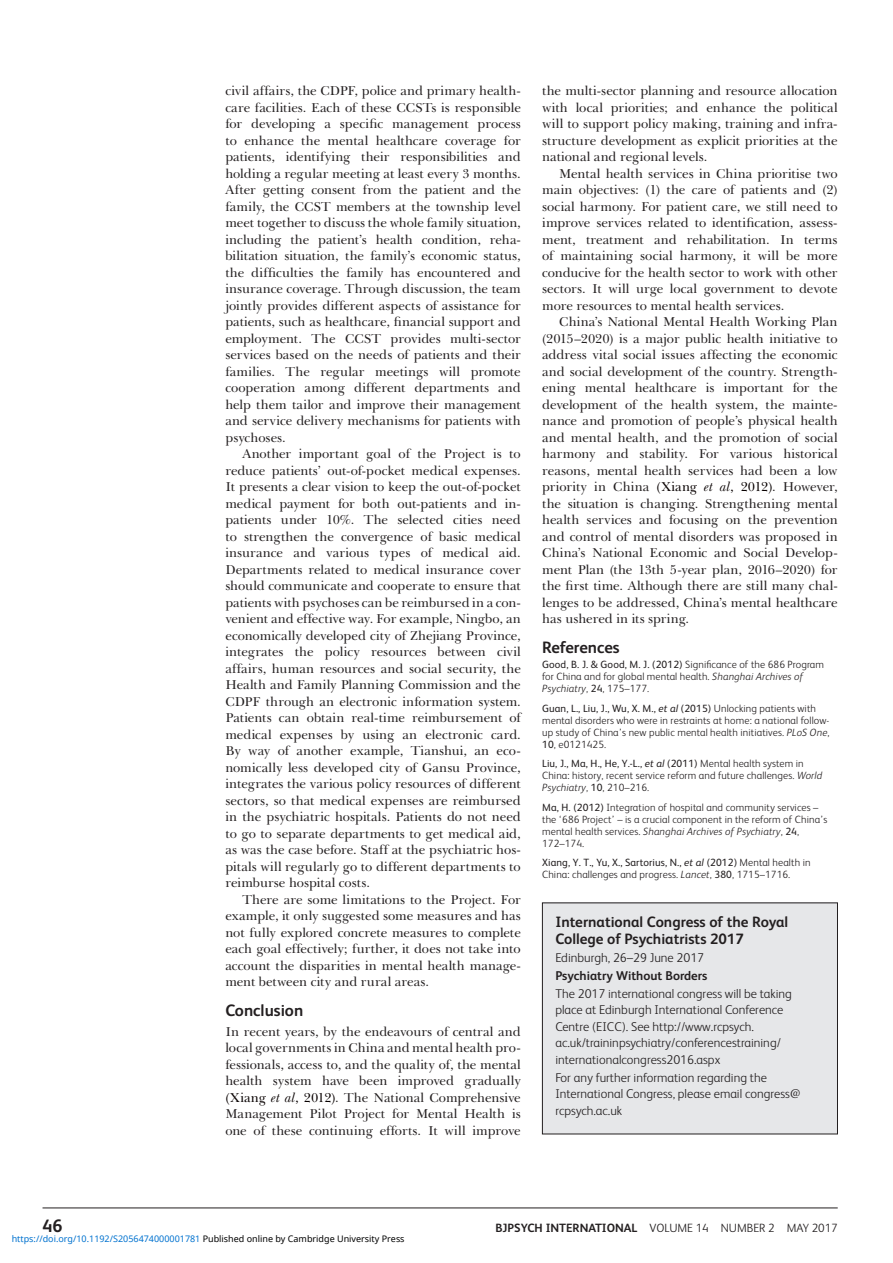
<style>
.page{position:relative;width:893px;height:1263px;background:#fff}
.page>*{position:absolute;margin:0;border:0;box-sizing:border-box;transform-origin:0 0}
.t1{font:700 18px "FS Albert";color:#231f20}
.A_head{font:700 16.5px "FS Albert";color:#231f20}
.box{font:700 15px/16.5px "FS Albert";color:#231f20}
.body{font:13.2px/16.5px "Baskerville BT";color:#231f20;text-align:justify}
.no_indent{font:13.2px/16.5px "Baskerville BT";letter-spacing:-.005em;color:#231f20;text-align:justify}
.box-2{font:300 12.75px/16.5px "FS Albert";color:#231f20}
.box-3{font:700 12.75px "FS Albert";color:#231f20}
.t2{font:300 12px "FS Albert";color:#231f20}
.references_j{font:300 10.5px/12px "FS Albert";letter-spacing:.01em;color:#231f20}
.t3{font:9px "Noto Sans";color:#0172cf}
.s1{color:#080000}
.s2{font-style:italic;color:#080000}
.s3{font-weight:400}
.s4{font-style:italic}
.s5{font-weight:400;font-style:italic}
.s6{font-weight:700}
.s7{color:#000}
</style>
<div class="page">
<hr style="left:43px;top:1208px;width:795px;height:1px;background:#231f20">
<div style="left:542px;top:903px;width:295px;height:231px;background:#e6e7e9"></div>
<div style="left:542px;top:903px;width:296px;height:231px;border:1px solid #231f20"></div>
<p class="body" style="left:225px;top:83px;width:297px">civil affairs, the CDPF, police and primary health&shy;care facilities. Each of these CCSTs is responsible for developing a specific management process to enhance the mental healthcare coverage for patients, identifying their responsibilities and holding a regular meeting at least every 3 months.<br>After getting consent from the patient and the family, the CCST members at the township level meet together to discuss the whole family situation, including the patient’s health condition, reha&shy;bilitation situation, the family’s economic status, the difficulties the family has encountered and insurance coverage. Through discussion, the team jointly provides different aspects of assistance for patients, such as healthcare, financial support and employment. The CCST provides multi-sector services based on the needs of patients and their families. The regular meetings will promote cooperation among different departments and help them tailor and improve their management and service delivery mechanisms for patients with psychoses.</p>
<p class="body" style="left:225px;top:446px;width:297px;text-indent:17px">Another important goal of the Project is to reduce patients’ out-of-pocket medical expenses.<br>It presents a clear vision to keep the out-of-pocket medical payment for both out-patients and in&shy;patients under 10%. The selected cities need to strengthen the convergence of basic medical insurance and various types of medical aid.<br>Departments related to medical insurance cover should communicate and cooperate to ensure that patients with psychoses can be reimbursed in a con&shy;venient and effective way. For example, Ningbo, an economically developed city of Zhejiang Province, integrates the policy resources between civil affairs, human resources and social security, the Health and Family Planning Commission and the CDPF through an electronic information system.<br>Patients can obtain real-time reimbursement of medical expenses by using an electronic card.<br>By way of another example, Tianshui, an eco&shy;nomically less developed city of Gansu Province, integrates the various policy resources of different sectors, so that medical expenses are reimbursed in the psychiatric hospitals. Patients do not need to go to separate departments to get medical aid, as was the case before. Staff at the psychiatric hos&shy;pitals will regularly go to different departments to reimburse hospital costs.</p>
<p class="body" style="left:225px;top:891px;width:297px;text-indent:17px">There are some limitations to the Project. For example, it only suggested some measures and has not fully explored concrete measures to complete each goal effectively; further, it does not take into account the disparities in mental health manage&shy;ment between city and rural areas.</p>
<p class="A_head" style="left:225px;top:999px;width:79px">Conclusion</p>
<p class="no_indent" style="left:225px;top:1023px;width:297px">In recent years, by the endeavours of central and local governments in China and mental health pro&shy;fessionals, access to, and the quality of, the mental health system have been improved gradually <span class="s1">(Xiang</span> <span class="s2">et al</span><span class="s1">, 2012)</span>. The National Comprehensive Management Pilot Project for Mental Health is one of these continuing efforts. It will improve</p>
<p class="no_indent" style="left:542px;top:83px;width:297px">the multi-sector planning and resource allocation with local priorities; and enhance the political will to support policy making, training and infra&shy;structure development as explicit priorities at the national and regional levels.</p>
<p class="body" style="left:542px;top:165px;width:297px;text-indent:17px">Mental health services in China prioritise two main objectives: (1) the care of patients and (2) social harmony. For patient care, we still need to improve services related to identification, assess&shy;ment, treatment and rehabilitation. In terms of maintaining social harmony, it will be more conducive for the health sector to work with other sectors. It will urge local government to devote more resources to mental health services.</p>
<p class="body" style="left:542px;top:314px;width:297px;text-indent:17px">China’s National Mental Health Working Plan (2015–2020) is a major public health initiative to address vital social issues affecting the economic and social development of the country. Strength&shy;ening mental healthcare is important for the development of the health system, the mainte&shy;nance and promotion of people’s physical health and mental health, and the promotion of social harmony and stability. For various historical reasons, mental health services had been a low priority in China <span class="s1">(Xiang</span> <span class="s2">et al</span><span class="s1">, 2012)</span>. However, the situation is changing. Strengthening mental health services and focusing on the prevention and control of mental disorders was proposed in China’s National Economic and Social Develop&shy;ment Plan (the 13th 5-year plan, 2016–2020) for the first time. Although there are still many chal&shy;lenges to be addressed, China’s mental healthcare has ushered in its spring.</p>
<p class="A_head" style="left:542px;top:636px;width:79px">References</p>
<p class="references_j" style="left:542px;top:658px;width:283px"><span class="s3">Good, B. J. &amp; Good, M. J. (2012)</span> Significance of the 686 Program for China and for global mental health. <span class="s4">Shanghai Archives of<br>Psychiatry</span>, <span class="s3">24</span>, 175–177.</p>
<p class="references_j" style="left:542px;top:702px;width:289px"><span class="s3">Guan, L., Liu, J., Wu, X. M.,</span> <span class="s5">et al</span> <span class="s3">(2015)</span> Unlocking patients with mental disorders who were in restraints at home: a national follow&shy;up study of China’s new public mental health initiatives. <span class="s4">PLoS One</span>, <span class="s3">10</span>, e0121425.</p>
<p class="references_j" style="left:542px;top:757px;width:282px"><span class="s3">Liu, J., Ma, H., He, Y.-L.,</span> <span class="s5">et al</span> <span class="s3">(2011)</span> Mental health system in<br>China: history, recent service reform and future challenges. <span class="s4">World<br>Psychiatry</span>, <span class="s3">10</span>, 210–216.</p>
<p class="references_j" style="left:542px;top:801px;width:287px"><span class="s3">Ma, H. (2012)</span> Integration of hospital and community services – the ‘686 Project’ – is a crucial component in the reform of China’s mental health services. <span class="s4">Shanghai Archives of Psychiatry</span>, <span class="s3">24</span>, 172–174.</p>
<p class="references_j" style="left:542px;top:856px;width:270px"><span class="s3">Xiang, Y. T., Yu, X., Sartorius, N.,</span> <span class="s5">et al</span> <span class="s3">(2012)</span> Mental health in<br>China: challenges and progress. <span class="s4">Lancet</span>, <span class="s3">380</span>, 1715–1716.</p>
<p class="box" style="left:555px;top:913px;width:234px">International Congress of the Royal<br>College of Psychiatrists 2017</p>
<p class="box-2" style="left:555px;top:949px;width:150px">Edinburgh, 26–29 June 2017</p>
<p class="box-3" style="left:555px;top:967px;width:154px">Psychiatry Without Borders</p>
<p class="box-2" style="left:555px;top:985px;width:238px">The 2017 international congress will be taking place at Edinburgh International Conference Centre (EICC). See http://www.rcpsych. ac.uk/traininpsychiatry/conferencestraining/ internationalcongress2016.aspx</p>
<p class="box-2" style="left:555px;top:1069px;width:247px">For any further information regarding the<br>International Congress, please email congress@ rcpsych.ac.uk</p>
<h1 class="t1" style="left:43px;top:1214px;width:22px">46</h1>
<p class="t2" style="left:495px;top:1220px;width:344px"><span class="s6">BJPSYCH INTERNATIONAL</span> VOLUME 14 NUMBER 2 MAY 2017</p>
<p class="t3" style="left:12px;top:1232px;width:394px">https://doi.org/10.1192/S2056474000001781 <span class="s7">Published online by Cambridge University Press</span></p>
</div>
